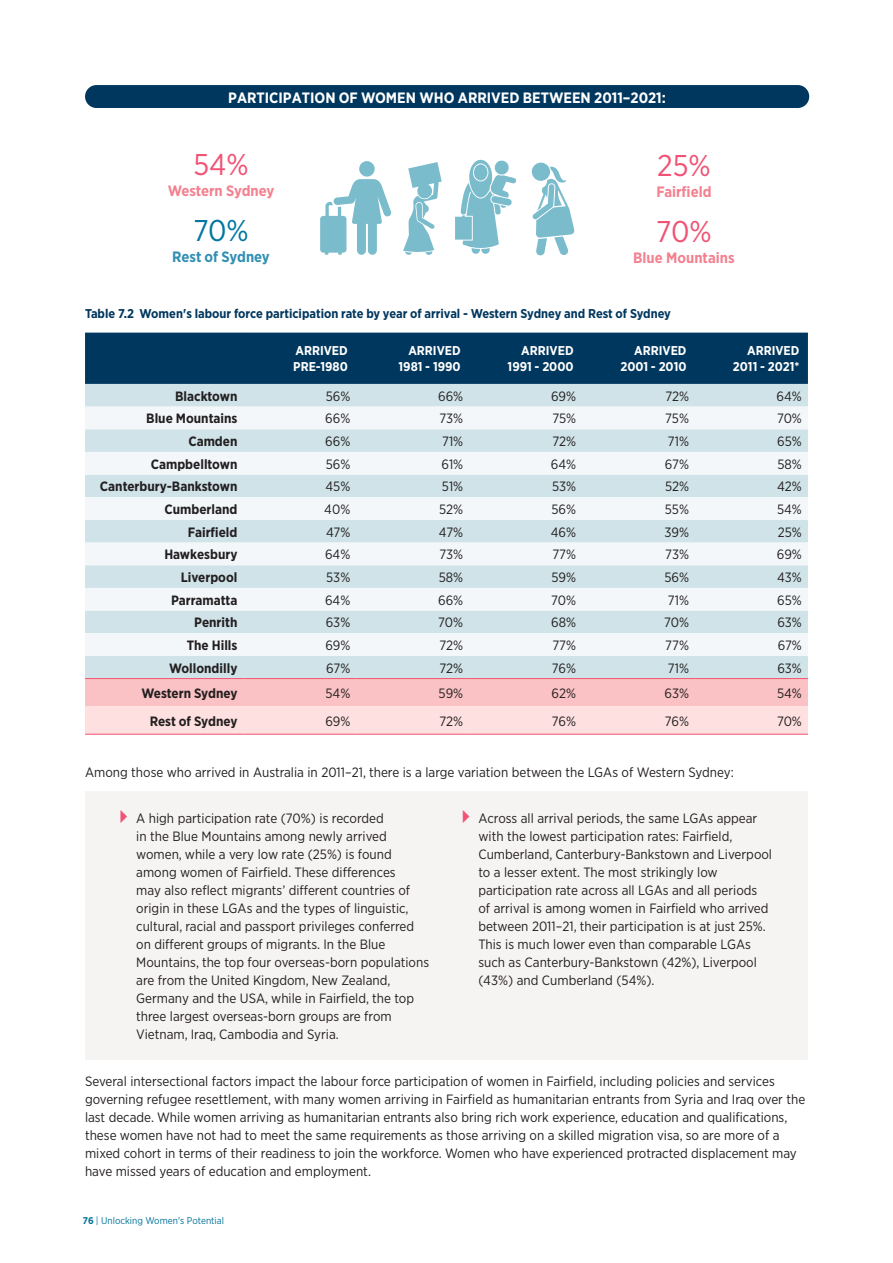
<style>
.page{position:relative;width:893px;height:1263px;background:#fff}
.page>*{position:absolute;margin:0;border:0;box-sizing:border-box;transform-origin:0 0}
.t1{font:30px "Gotham Narrow";color:#f05374}
.t2{font:30px "Gotham Narrow";color:#0077a0}
.t3{font:700 15px "Gotham Narrow";color:#fff}
.t4{font:700 15px "Gotham Narrow";color:#f38190}
.t5{font:700 15px "Gotham Narrow";letter-spacing:-.01em;color:#328fb3}
.t6{font:13.5px/18px "Gotham Narrow";color:#231f20}
.t7{font:700 13.5px "Gotham Narrow";color:#231f20}
.t8{font:700 12.75px "Gotham Narrow";color:#00375e}
.t9{font:700 12.75px/16.5px "Gotham Narrow";color:#fff;text-align:right}
.t10{font:9.75px "Gotham Narrow";color:#007399}
.s1{font-weight:700}
</style>
<div class="page">
<div style="left:85px;top:791px;width:723px;height:269px;background:#f6f4f2"></div>
<div style="left:85px;top:333px;width:723px;height:51px;background:#00375e"></div>
<div style="left:85px;top:384px;width:723px;height:294px;background:#cfe3e9"></div>
<svg style="left:85px;top:407px;width:723px;height:249px;fill:#f3f7fa"></svg>
<svg style="left:85px;top:679px;width:723px;height:55px;background:#fbd0d1"></svg>
<hr style="left:85px;top:678px;width:158px;height:1px;background:#f05374">
<hr style="left:243px;top:678px;width:113px;height:1px;background:#f05374">
<hr style="left:356px;top:678px;width:113px;height:1px;background:#f05374">
<hr style="left:469px;top:678px;width:113px;height:1px;background:#f05374">
<hr style="left:582px;top:678px;width:113px;height:1px;background:#f05374">
<hr style="left:695px;top:678px;width:113px;height:1px;background:#f05374">
<hr style="left:85px;top:734px;width:158px;height:1px;background:#f05374">
<hr style="left:243px;top:734px;width:113px;height:1px;background:#f05374">
<hr style="left:356px;top:734px;width:113px;height:1px;background:#f05374">
<hr style="left:469px;top:734px;width:113px;height:1px;background:#f05374">
<hr style="left:582px;top:734px;width:113px;height:1px;background:#f05374">
<hr style="left:695px;top:734px;width:113px;height:1px;background:#f05374">
<div style="left:85px;top:85px;width:724px;height:23px;background:#00375e;border-radius:11px"></div>
<div style="left:359px;top:161px;width:16px;height:16px;background:#7bbccc;border-radius:50%"></div>
<svg style="left:320px;top:179px;width:71px;height:76px"></svg>
<svg style="left:455px;top:160px;width:61px;height:94px"></svg>
<svg style="left:531px;top:162px;width:44px;height:93px"></svg>
<svg style="left:403px;top:162px;width:39px;height:93px"></svg>
<p class="t3" style="left:228px;top:88px;width:439px">PARTICIPATION OF WOMEN WHO ARRIVED BETWEEN 2011–2021:</p>
<h1 class="t1" style="left:193px;top:146px;width:57px">54%</h1>
<p class="t4" style="left:168px;top:181px;width:108px">Western Sydney</p>
<h1 class="t1" style="left:657px;top:147px;width:55px">25%</h1>
<p class="t4" style="left:656px;top:183px;width:57px">Fairfield</p>
<h1 class="t2" style="left:193px;top:212px;width:57px">70%</h1>
<h1 class="t1" style="left:656px;top:213px;width:57px">70%</h1>
<p class="t5" style="left:172px;top:247px;width:99px">Rest of Sydney</p>
<p class="t4" style="left:633px;top:248px;width:103px">Blue Mountains</p>
<p class="t8" style="left:85px;top:305px;width:587px">Table 7.2 Women's labour force participation rate by year of arrival - Western Sydney and Rest of Sydney</p>
<p class="t9" style="left:293px;top:342px;width:56px;text-align:left">ARRIVED<br>PRE-1980</p>
<p class="t9" style="left:398px;top:342px;width:64px">ARRIVED<br>1981 - 1990</p>
<p class="t9" style="left:508px;top:342px;width:68px">ARRIVED<br>1991 - 2000</p>
<p class="t9" style="left:620px;top:342px;width:68px">ARRIVED<br>2001 - 2010</p>
<p class="t9" style="left:733px;top:342px;width:68px">ARRIVED<br>2011 - 2021*</p>
<p class="t7" style="left:175px;top:387px;width:64px">Blacktown</p>
<p class="t6" style="left:326px;top:387px;width:26px">56%</p>
<p class="t6" style="left:438px;top:387px;width:27px">66%</p>
<p class="t6" style="left:551px;top:387px;width:27px">69%</p>
<p class="t6" style="left:665px;top:387px;width:25px">72%</p>
<p class="t6" style="left:777px;top:387px;width:27px">64%</p>
<p class="t7" style="left:146px;top:410px;width:93px">Blue Mountains</p>
<p class="t6" style="left:325px;top:409px;width:27px">66%</p>
<p class="t6" style="left:439px;top:409px;width:25px">73%</p>
<p class="t6" style="left:552px;top:409px;width:25px">75%</p>
<p class="t6" style="left:665px;top:409px;width:25px">75%</p>
<p class="t6" style="left:777px;top:409px;width:26px">70%</p>
<p class="t7" style="left:188px;top:433px;width:51px">Camden</p>
<p class="t6" style="left:325px;top:432px;width:27px">66%</p>
<p class="t6" style="left:442px;top:432px;width:23px">71%</p>
<p class="t6" style="left:552px;top:432px;width:25px">72%</p>
<p class="t6" style="left:668px;top:432px;width:23px">71%</p>
<p class="t6" style="left:777px;top:432px;width:26px">65%</p>
<p class="t7" style="left:151px;top:455px;width:88px">Campbelltown</p>
<p class="t6" style="left:326px;top:455px;width:26px">56%</p>
<p class="t6" style="left:442px;top:455px;width:23px">61%</p>
<p class="t6" style="left:551px;top:455px;width:27px">64%</p>
<p class="t6" style="left:665px;top:455px;width:26px">67%</p>
<p class="t6" style="left:777px;top:455px;width:26px">58%</p>
<p class="t7" style="left:100px;top:478px;width:139px">Canterbury-Bankstown</p>
<p class="t6" style="left:325px;top:477px;width:26px">45%</p>
<p class="t6" style="left:442px;top:477px;width:23px">51%</p>
<p class="t6" style="left:552px;top:477px;width:26px">53%</p>
<p class="t6" style="left:665px;top:477px;width:25px">52%</p>
<p class="t6" style="left:777px;top:477px;width:26px">42%</p>
<p class="t7" style="left:164px;top:501px;width:75px">Cumberland</p>
<p class="t6" style="left:324px;top:500px;width:28px">40%</p>
<p class="t6" style="left:439px;top:500px;width:25px">52%</p>
<p class="t6" style="left:551px;top:500px;width:26px">56%</p>
<p class="t6" style="left:665px;top:500px;width:26px">55%</p>
<p class="t6" style="left:777px;top:500px;width:26px">54%</p>
<p class="t7" style="left:188px;top:523px;width:51px">Fairfield</p>
<p class="t6" style="left:326px;top:523px;width:26px">47%</p>
<p class="t6" style="left:439px;top:523px;width:26px">47%</p>
<p class="t6" style="left:551px;top:523px;width:27px">46%</p>
<p class="t6" style="left:664px;top:523px;width:26px">39%</p>
<p class="t6" style="left:778px;top:523px;width:26px">25%</p>
<p class="t7" style="left:164px;top:546px;width:75px">Hawkesbury</p>
<p class="t6" style="left:325px;top:545px;width:27px">64%</p>
<p class="t6" style="left:439px;top:545px;width:25px">73%</p>
<p class="t6" style="left:552px;top:545px;width:25px">77%</p>
<p class="t6" style="left:665px;top:545px;width:25px">73%</p>
<p class="t6" style="left:777px;top:545px;width:27px">69%</p>
<p class="t7" style="left:181px;top:568px;width:58px">Liverpool</p>
<p class="t6" style="left:326px;top:568px;width:26px">53%</p>
<p class="t6" style="left:439px;top:568px;width:26px">58%</p>
<p class="t6" style="left:551px;top:568px;width:26px">59%</p>
<p class="t6" style="left:664px;top:568px;width:26px">56%</p>
<p class="t6" style="left:777px;top:568px;width:26px">43%</p>
<p class="t7" style="left:171px;top:591px;width:68px">Parramatta</p>
<p class="t6" style="left:325px;top:591px;width:27px">64%</p>
<p class="t6" style="left:438px;top:591px;width:27px">66%</p>
<p class="t6" style="left:551px;top:591px;width:26px">70%</p>
<p class="t6" style="left:668px;top:591px;width:23px">71%</p>
<p class="t6" style="left:777px;top:591px;width:26px">65%</p>
<p class="t7" style="left:194px;top:614px;width:45px">Penrith</p>
<p class="t6" style="left:326px;top:613px;width:26px">63%</p>
<p class="t6" style="left:438px;top:613px;width:26px">70%</p>
<p class="t6" style="left:551px;top:613px;width:26px">68%</p>
<p class="t6" style="left:664px;top:613px;width:26px">70%</p>
<p class="t6" style="left:777px;top:613px;width:26px">63%</p>
<p class="t7" style="left:187px;top:636px;width:52px">The Hills</p>
<p class="t6" style="left:325px;top:636px;width:27px">69%</p>
<p class="t6" style="left:439px;top:636px;width:25px">72%</p>
<p class="t6" style="left:552px;top:636px;width:25px">77%</p>
<p class="t6" style="left:665px;top:636px;width:25px">77%</p>
<p class="t6" style="left:778px;top:636px;width:26px">67%</p>
<p class="t7" style="left:169px;top:659px;width:70px">Wollondilly</p>
<p class="t6" style="left:326px;top:659px;width:26px">67%</p>
<p class="t6" style="left:439px;top:659px;width:25px">72%</p>
<p class="t6" style="left:552px;top:659px;width:26px">76%</p>
<p class="t6" style="left:668px;top:659px;width:23px">71%</p>
<p class="t6" style="left:777px;top:659px;width:26px">63%</p>
<p class="t7" style="left:141px;top:684px;width:97px">Western Sydney</p>
<p class="t6" style="left:325px;top:684px;width:26px">54%</p>
<p class="t6" style="left:439px;top:684px;width:26px">59%</p>
<p class="t6" style="left:552px;top:684px;width:26px">62%</p>
<p class="t6" style="left:664px;top:684px;width:26px">63%</p>
<p class="t6" style="left:777px;top:684px;width:26px">54%</p>
<p class="t7" style="left:150px;top:712px;width:89px">Rest of Sydney</p>
<p class="t6" style="left:325px;top:712px;width:27px">69%</p>
<p class="t6" style="left:439px;top:712px;width:25px">72%</p>
<p class="t6" style="left:552px;top:712px;width:26px">76%</p>
<p class="t6" style="left:665px;top:712px;width:26px">76%</p>
<p class="t6" style="left:777px;top:712px;width:26px">70%</p>
<p class="t6" style="left:85px;top:762px;width:650px">Among those who arrived in Australia in 2011–21, there is a large variation between the LGAs of Western Sydney:</p>
<p class="t6" style="left:136px;top:808px;width:294px">A high participation rate (70%) is recorded<br>in the Blue Mountains among newly arrived women, while a very low rate (25%) is found among women of Fairfield. These differences<br>may also reflect migrants’ different countries of origin in these LGAs and the types of linguistic, cultural, racial and passport privileges conferred on different groups of migrants. In the Blue Mountains, the top four overseas-born populations are from the United Kingdom, New Zealand, Germany and the USA, while in Fairfield, the top three largest overseas-born groups are from Vietnam, Iraq, Cambodia and Syria.</p>
<p class="t6" style="left:478px;top:808px;width:295px">Across all arrival periods, the same LGAs appear with the lowest participation rates: Fairfield, Cumberland, Canterbury-Bankstown and Liverpool to a lesser extent. The most strikingly low participation rate across all LGAs and all periods of arrival is among women in Fairfield who arrived between 2011–21, their participation is at just 25%.<br>This is much lower even than comparable LGAs such as Canterbury-Bankstown (42%), Liverpool (43%) and Cumberland (54%).</p>
<p class="t6" style="left:85px;top:1071px;width:722px">Several intersectional factors impact the labour force participation of women in Fairfield, including policies and services governing refugee resettlement, with many women arriving in Fairfield as humanitarian entrants from Syria and Iraq over the last decade. While women arriving as humanitarian entrants also bring rich work experience, education and qualifications, these women have not had to meet the same requirements as those arriving on a skilled migration visa, so are more of a mixed cohort in terms of their readiness to join the workforce. Women who have experienced protracted displacement may have missed years of education and employment.</p>
<p class="t10" style="left:83px;top:1214px;width:143px"><span class="s1">76</span> | Unlocking Women's Potential</p>
</div>
